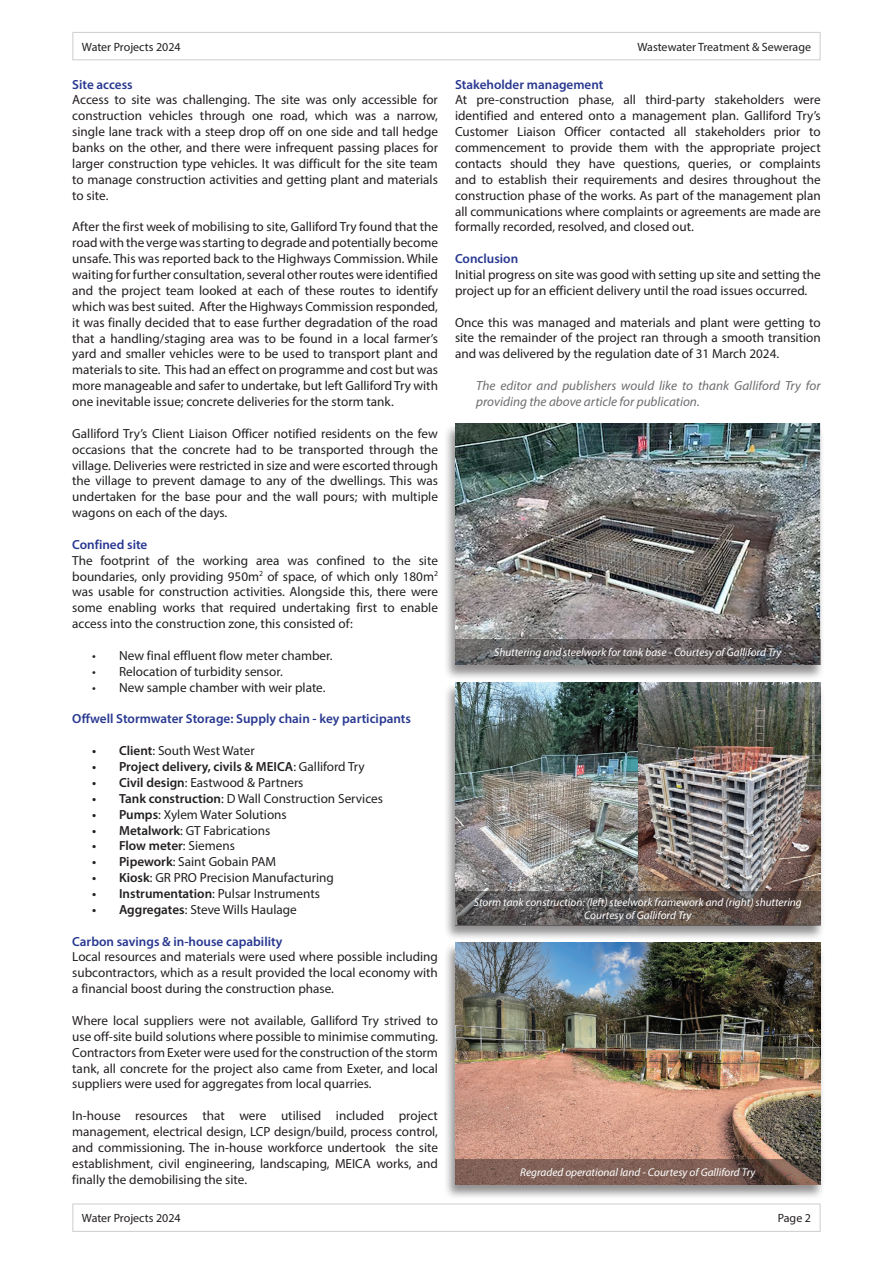
<style>
.page{position:relative;width:893px;height:1263px;background:#fff}
.page>*{position:absolute;margin:0;border:0;box-sizing:border-box;transform-origin:0 0}
.Body_text{font:13.2px/15.9px "Myriad Pro";color:#231f20;text-align:justify}
.Sub-heads{font:600 13.2px "Myriad Pro";color:#283890}
.Author_acknowledgement{font:italic 13.2px/15.9px "Myriad Pro";color:#6c6d70}
.t1{font:600 13.2px "Myriad Pro";color:#231f20}
.Header___Footer{font:12px "Myriad Pro";color:#231f20}
.t2{font:italic 11.25px "Myriad Pro";color:#fff}
.s1{font-weight:600}
.s2{font-weight:400}
</style>
<div class="page">
<div style="left:72px;top:32px;width:749px;height:28px;border:1px solid #d1d2d4"></div>
<div style="left:72px;top:1203px;width:749px;height:29px;border:1px solid #d1d2d4"></div>
<div style="left:443px;top:942px;width:382px;height:258px;background:#231f20;opacity:.5"></div>
<img style="left:455px;top:942px;width:366px;height:217px">
<svg style="left:455px;top:1159px;width:366px;height:25px;background:#785b51"></svg>
<div style="left:626px;top:682px;width:199px;height:259px;background:#231f20;opacity:.5"></div>
<img style="left:642px;top:683px;width:179px;height:208px">
<div style="left:443px;top:423px;width:381px;height:258px;background:#231f20;opacity:.5"></div>
<img style="left:455px;top:423px;width:366px;height:216px">
<svg style="left:455px;top:639px;width:366px;height:26px;background:#5d5959"></svg>
<div style="left:443px;top:682px;width:199px;height:259px;background:#231f20;opacity:.5"></div>
<svg style="left:455px;top:891px;width:366px;height:34px;background:#5b534f"></svg>
<p class="Header___Footer" style="left:82px;top:39px;width:100px">Water Projects 2024</p>
<p class="Header___Footer" style="left:637px;top:39px;width:175px">Wastewater Treatment &amp; Sewerage</p>
<p class="Sub-heads" style="left:72px;top:76px;width:62px">Site access</p>
<p class="Body_text" style="left:72px;top:92px;width:367px">Access to site was challenging. The site was only accessible for construction vehicles through one road, which was a narrow, single lane track with a steep drop off on one side and tall hedge banks on the other, and there were infrequent passing places for larger construction type vehicles. It was difficult for the site team to manage construction activities and getting plant and materials to site.</p>
<p class="Body_text" style="left:72px;top:219px;width:367px">After the first week of mobilising to site, Galliford Try found that the road with the verge was starting to degrade and potentially become unsafe. This was reported back to the Highways Commission. While waiting for further consultation, several other routes were identified and the project team looked at each of these routes to identify which was best suited. After the Highways Commission responded, it was finally decided that to ease further degradation of the road that a handling/staging area was to be found in a local farmer’s yard and smaller vehicles were to be used to transport plant and materials to site. This had an effect on programme and cost but was more manageable and safer to undertake, but left Galliford Try with one inevitable issue; concrete deliveries for the storm tank.</p>
<p class="Body_text" style="left:72px;top:425px;width:367px">Galliford Try’s Client Liaison Officer notified residents on the few occasions that the concrete had to be transported through the village. Deliveries were restricted in size and were escorted through the village to prevent damage to any of the dwellings. This was undertaken for the base pour and the wall pours; with multiple wagons on each of the days.</p>
<p class="Sub-heads" style="left:72px;top:536px;width:77px">Confined site</p>
<p class="Body_text" style="left:72px;top:552px;width:367px">The footprint of the working area was confined to the site boundaries, only providing 950m<sup>2</sup> of space, of which only 180m<sup>2 </sup>was usable for construction activities. Alongside this, there were some enabling works that required undertaking first to enable access into the construction zone, this consisted of:</p>
<p class="Body_text" style="left:92px;top:647px;width:242px">• New final effluent flow meter chamber.</p>
<p class="Body_text" style="left:92px;top:663px;width:192px">• Relocation of turbidity sensor.</p>
<p class="Body_text" style="left:92px;top:679px;width:235px">• New sample chamber with weir plate.</p>
<p class="Sub-heads" style="left:72px;top:710px;width:340px">Offwell Stormwater Storage: Supply chain - key participants</p>
<p class="Body_text" style="left:92px;top:742px;width:164px"><span class="s1">• Client</span>: South West Water</p>
<p class="t1" style="left:92px;top:758px;width:274px">• Project delivery, civils &amp; MEICA<span class="s2">: Galliford Try</span></p>
<p class="Body_text" style="left:92px;top:774px;width:213px"><span class="s1">• Civil design</span>: Eastwood &amp; Partners</p>
<p class="Body_text" style="left:92px;top:790px;width:292px"><span class="s1">• Tank construction</span>: D Wall Construction Services</p>
<p class="Body_text" style="left:92px;top:806px;width:196px"><span class="s1">• Pumps</span>: Xylem Water Solutions</p>
<p class="Body_text" style="left:92px;top:822px;width:180px"><span class="s1">• Metalwork</span>: GT Fabrications</p>
<p class="t1" style="left:92px;top:837px;width:144px">• Flow meter<span class="s2">: Siemens</span></p>
<p class="Body_text" style="left:92px;top:854px;width:186px"><span class="s1">• Pipework</span>: Saint Gobain PAM</p>
<p class="Body_text" style="left:92px;top:869px;width:243px"><span class="s1">• Kiosk</span>: GR PRO Precision Manufacturing</p>
<p class="Body_text" style="left:92px;top:885px;width:229px"><span class="s1">• Instrumentation</span>: Pulsar Instruments</p>
<p class="Body_text" style="left:92px;top:901px;width:206px"><span class="s1">• Aggregates</span>: Steve Wills Haulage</p>
<p class="Sub-heads" style="left:72px;top:933px;width:212px">Carbon savings &amp; in-house capability</p>
<p class="Body_text" style="left:72px;top:949px;width:367px">Local resources and materials were used where possible including subcontractors, which as a result provided the local economy with a financial boost during the construction phase.</p>
<p class="Body_text" style="left:72px;top:1012px;width:367px">Where local suppliers were not available, Galliford Try strived to use off-site build solutions where possible to minimise commuting.<br>Contractors from Exeter were used for the construction of the storm tank, all concrete for the project also came from Exeter, and local suppliers were used for aggregates from local quarries.</p>
<p class="Body_text" style="left:72px;top:1107px;width:367px">In-house resources that were utilised included project management, electrical design, LCP design/build, process control, and commissioning. The in-house workforce undertook the site establishment, civil engineering, landscaping, MEICA works, and finally the demobilising the site.</p>
<p class="Sub-heads" style="left:455px;top:76px;width:150px">Stakeholder management</p>
<p class="Body_text" style="left:455px;top:92px;width:367px">At pre-construction phase, all third-party stakeholders were identified and entered onto a management plan. Galliford Try’s Customer Liaison Officer contacted all stakeholders prior to commencement to provide them with the appropriate project contacts should they have questions, queries, or complaints and to establish their requirements and desires throughout the construction phase of the works. As part of the management plan all communications where complaints or agreements are made are formally recorded, resolved, and closed out.</p>
<p class="Sub-heads" style="left:455px;top:250px;width:65px">Conclusion</p>
<p class="Body_text" style="left:455px;top:266px;width:367px">Initial progress on site was good with setting up site and setting the project up for an efficient delivery until the road issues occurred.</p>
<p class="Body_text" style="left:455px;top:314px;width:367px">Once this was managed and materials and plant were getting to site the remainder of the project ran through a smooth transition and was delivered by the regulation date of 31 March 2024.</p>
<p class="Author_acknowledgement" style="left:476px;top:377px;width:346px">The editor and publishers would like to thank Galliford Try for providing the above article for publication.</p>
<p class="t2" style="left:494px;top:646px;width:289px">Shuttering and steelwork for tank base - Courtesy of Galliford Try</p>
<p class="t2" style="left:474px;top:895px;width:329px">Storm tank construction: (left) steelwork framework and (right) shuttering</p>
<p class="t2" style="left:584px;top:908px;width:109px">Courtesy of Galliford Try</p>
<p class="t2" style="left:520px;top:1165px;width:237px">Regraded operational land - Courtesy of Galliford Try</p>
<p class="Header___Footer" style="left:82px;top:1211px;width:100px">Water Projects 2024</p>
<p class="Header___Footer" style="left:778px;top:1211px;width:35px">Page 2</p>
</div>
